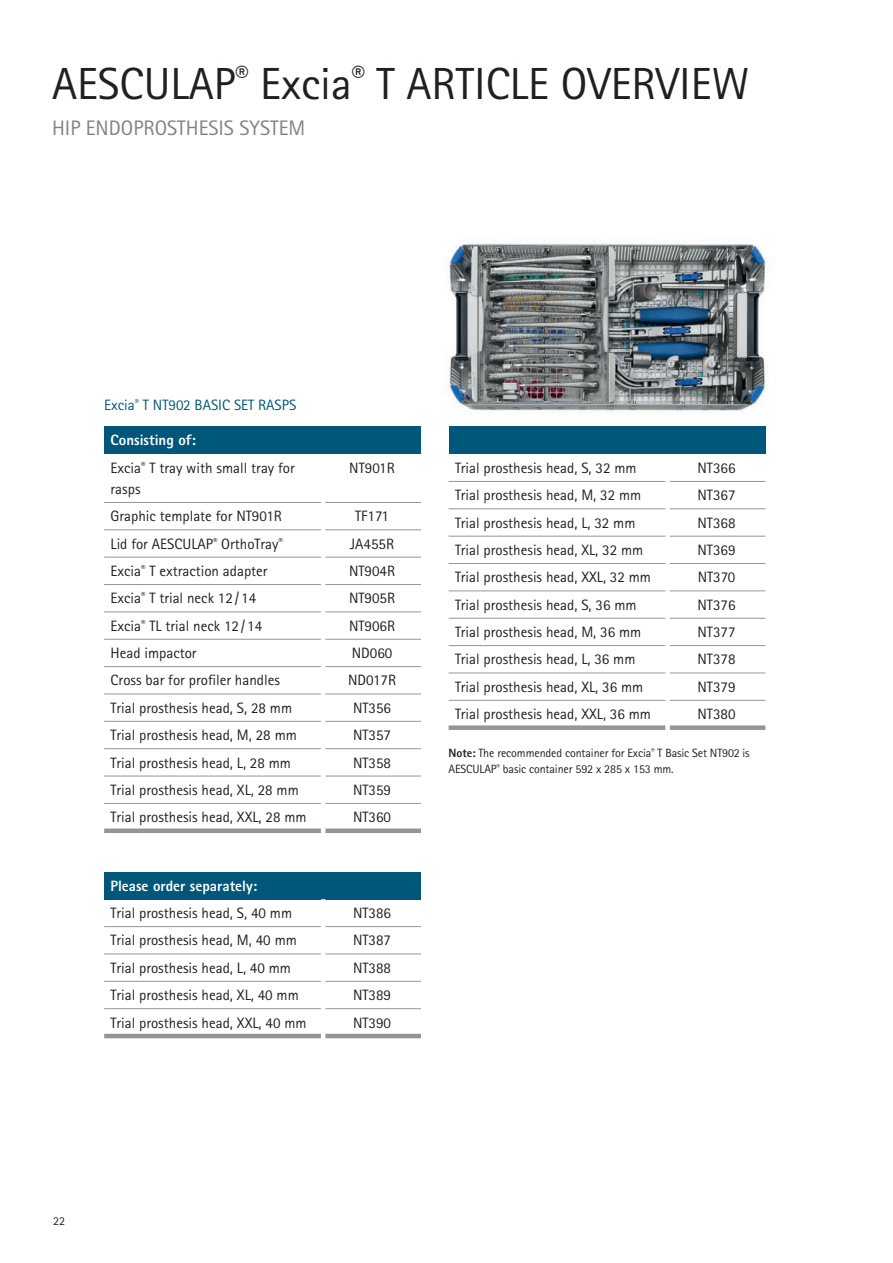
<style>
.page{position:relative;width:893px;height:1263px;background:#fff}
.page>*{position:absolute;margin:0;border:0;box-sizing:border-box;transform-origin:0 0}
.t1{font:45px "Rotis Sans Serif Pro";color:#231f20}
.t2{font:21px "Rotis Sans Serif Pro";color:#808285}
.t3{font:15px/27.5px "Rotis Sans Serif Pro";color:#231f20}
.t4{font:15px "Rotis Sans Serif Pro";color:#00577a}
.t5{font:800 15px "Rotis Sans Serif Pro";color:#fff}
.t6{font:12px/16.5px "Rotis Sans Serif Pro";letter-spacing:-.01em;color:#231f20}
.s1{font-weight:800;color:#fff}
.s2{font-weight:800}
</style>
<div class="page">
<div style="left:104px;top:427px;width:317px;height:27px;background:#00577a"></div>
<hr style="left:104px;top:502px;width:217px;height:1px;background:#939598">
<hr style="left:325px;top:502px;width:96px;height:1px;background:#939598">
<hr style="left:104px;top:529px;width:217px;height:1px;background:#939598">
<hr style="left:325px;top:529px;width:96px;height:1px;background:#939598">
<hr style="left:104px;top:557px;width:217px;height:1px;background:#939598">
<hr style="left:325px;top:557px;width:96px;height:1px;background:#939598">
<hr style="left:104px;top:584px;width:217px;height:1px;background:#939598">
<hr style="left:325px;top:584px;width:96px;height:1px;background:#939598">
<hr style="left:104px;top:611px;width:217px;height:1px;background:#939598">
<hr style="left:325px;top:611px;width:96px;height:1px;background:#939598">
<hr style="left:104px;top:639px;width:217px;height:1px;background:#939598">
<hr style="left:325px;top:639px;width:96px;height:1px;background:#939598">
<hr style="left:104px;top:666px;width:217px;height:1px;background:#939598">
<hr style="left:325px;top:666px;width:96px;height:1px;background:#939598">
<hr style="left:104px;top:694px;width:217px;height:1px;background:#939598">
<hr style="left:325px;top:694px;width:96px;height:1px;background:#939598">
<hr style="left:104px;top:721px;width:217px;height:1px;background:#939598">
<hr style="left:325px;top:721px;width:96px;height:1px;background:#939598">
<hr style="left:104px;top:748px;width:217px;height:1px;background:#939598">
<hr style="left:325px;top:748px;width:96px;height:1px;background:#939598">
<hr style="left:104px;top:776px;width:217px;height:1px;background:#939598">
<hr style="left:325px;top:776px;width:96px;height:1px;background:#939598">
<hr style="left:104px;top:803px;width:217px;height:1px;background:#939598">
<hr style="left:325px;top:803px;width:96px;height:1px;background:#939598">
<div style="left:104px;top:828px;width:217px;height:5px;background:#939598"></div>
<div style="left:325px;top:828px;width:96px;height:5px;background:#939598"></div>
<div style="left:104px;top:872px;width:317px;height:27px;background:#00577a"></div>
<hr style="left:104px;top:926px;width:217px;height:1px;background:#939598">
<hr style="left:325px;top:926px;width:96px;height:1px;background:#939598">
<hr style="left:104px;top:953px;width:217px;height:1px;background:#939598">
<hr style="left:325px;top:953px;width:96px;height:1px;background:#939598">
<hr style="left:104px;top:981px;width:217px;height:1px;background:#939598">
<hr style="left:325px;top:981px;width:96px;height:1px;background:#939598">
<hr style="left:104px;top:1008px;width:217px;height:1px;background:#939598">
<hr style="left:325px;top:1008px;width:96px;height:1px;background:#939598">
<hr style="left:104px;top:1034px;width:217px;height:4px;background:#939598">
<hr style="left:325px;top:1034px;width:96px;height:4px;background:#939598">
<div style="left:449px;top:427px;width:316px;height:27px;background:#00577a"></div>
<hr style="left:449px;top:481px;width:216px;height:1px;background:#939598">
<hr style="left:670px;top:481px;width:95px;height:1px;background:#939598">
<hr style="left:449px;top:508px;width:216px;height:1px;background:#939598">
<hr style="left:670px;top:508px;width:95px;height:1px;background:#939598">
<hr style="left:449px;top:536px;width:216px;height:1px;background:#939598">
<hr style="left:670px;top:536px;width:95px;height:1px;background:#939598">
<hr style="left:449px;top:563px;width:216px;height:1px;background:#939598">
<hr style="left:670px;top:563px;width:95px;height:1px;background:#939598">
<hr style="left:449px;top:590px;width:216px;height:1px;background:#939598">
<hr style="left:670px;top:590px;width:95px;height:1px;background:#939598">
<hr style="left:449px;top:618px;width:216px;height:1px;background:#939598">
<hr style="left:670px;top:618px;width:95px;height:1px;background:#939598">
<hr style="left:449px;top:645px;width:216px;height:1px;background:#939598">
<hr style="left:670px;top:645px;width:95px;height:1px;background:#939598">
<hr style="left:449px;top:673px;width:216px;height:1px;background:#939598">
<hr style="left:670px;top:673px;width:95px;height:1px;background:#939598">
<hr style="left:449px;top:700px;width:216px;height:1px;background:#939598">
<hr style="left:670px;top:700px;width:95px;height:1px;background:#939598">
<div style="left:449px;top:725px;width:216px;height:5px;background:#939598"></div>
<div style="left:670px;top:725px;width:95px;height:5px;background:#939598"></div>
<img style="left:447px;top:241px;width:322px;height:172px">
<h1 class="t1" style="left:52px;top:57px;width:699px">AESCULAP<sup>®</sup> Excia<sup>®</sup> T ARTICLE OVERVIEW</h1>
<h2 class="t2" style="left:52px;top:116px;width:255px">HIP ENDOPROSTHESIS SYSTEM</h2>
<p class="t4" style="left:104px;top:396px;width:194px">Excia<sup>®</sup> T NT902 BASIC SET RASPS</p>
<p class="t3" style="left:111px;top:427px;width:186px"><span class="s1">Consisting of:<br></span>Excia<sup>®</sup> T tray with small tray for</p>
<p class="t3" style="left:111px;top:475px;width:31px">rasps</p>
<p class="t3" style="left:349px;top:454px;width:47px">NT901R</p>
<p class="t3" style="left:111px;top:503px;width:173px">Graphic template for NT901R</p>
<p class="t3" style="left:355px;top:503px;width:35px">TF171</p>
<p class="t3" style="left:111px;top:530px;width:174px">Lid for AESCULAP<sup>®</sup> OrthoTray<sup>®</sup></p>
<p class="t3" style="left:350px;top:530px;width:46px">JA455R</p>
<p class="t3" style="left:111px;top:557px;width:159px">Excia<sup>®</sup> T extraction adapter</p>
<p class="t3" style="left:349px;top:557px;width:48px">NT904R</p>
<p class="t3" style="left:111px;top:585px;width:147px">Excia<sup>®</sup> T trial neck 12/ 14</p>
<p class="t3" style="left:349px;top:585px;width:48px">NT905R</p>
<p class="t3" style="left:111px;top:612px;width:153px">Excia<sup>®</sup> TL trial neck 12/14</p>
<p class="t3" style="left:349px;top:612px;width:48px">NT906R</p>
<p class="t3" style="left:111px;top:639px;width:88px">Head impactor</p>
<p class="t3" style="left:352px;top:639px;width:42px">ND060</p>
<p class="t3" style="left:111px;top:667px;width:171px">Cross bar for profiler handles</p>
<p class="t3" style="left:348px;top:667px;width:50px">ND017R</p>
<p class="t3" style="left:111px;top:694px;width:183px">Trial prosthesis head, S, 28 mm</p>
<p class="t3" style="left:353px;top:694px;width:40px">NT356</p>
<p class="t3" style="left:111px;top:721px;width:188px">Trial prosthesis head, M, 28 mm</p>
<p class="t3" style="left:353px;top:721px;width:40px">NT357</p>
<p class="t3" style="left:111px;top:749px;width:182px">Trial prosthesis head, L, 28 mm</p>
<p class="t3" style="left:353px;top:749px;width:40px">NT358</p>
<p class="t3" style="left:111px;top:776px;width:190px">Trial prosthesis head, XL, 28 mm</p>
<p class="t3" style="left:353px;top:776px;width:40px">NT359</p>
<p class="t3" style="left:111px;top:804px;width:198px">Trial prosthesis head, XXL, 28 mm</p>
<p class="t3" style="left:353px;top:804px;width:40px">NT360</p>
<p class="t5" style="left:111px;top:876px;width:148px">Please order separately:</p>
<p class="t3" style="left:111px;top:899px;width:183px">Trial prosthesis head, S, 40 mm</p>
<p class="t3" style="left:353px;top:899px;width:40px">NT386</p>
<p class="t3" style="left:111px;top:927px;width:188px">Trial prosthesis head, M, 40 mm</p>
<p class="t3" style="left:353px;top:927px;width:40px">NT387</p>
<p class="t3" style="left:111px;top:954px;width:182px">Trial prosthesis head, L, 40 mm</p>
<p class="t3" style="left:353px;top:954px;width:40px">NT388</p>
<p class="t3" style="left:111px;top:981px;width:190px">Trial prosthesis head, XL, 40 mm</p>
<p class="t3" style="left:353px;top:981px;width:40px">NT389</p>
<p class="t3" style="left:111px;top:1009px;width:198px">Trial prosthesis head, XXL, 40 mm</p>
<p class="t3" style="left:353px;top:1009px;width:40px">NT390</p>
<p class="t3" style="left:455px;top:454px;width:183px">Trial prosthesis head, S, 32 mm</p>
<p class="t3" style="left:697px;top:454px;width:40px">NT366</p>
<p class="t3" style="left:455px;top:482px;width:188px">Trial prosthesis head, M, 32 mm</p>
<p class="t3" style="left:697px;top:482px;width:40px">NT367</p>
<p class="t3" style="left:455px;top:509px;width:182px">Trial prosthesis head, L, 32 mm</p>
<p class="t3" style="left:697px;top:509px;width:40px">NT368</p>
<p class="t3" style="left:455px;top:536px;width:190px">Trial prosthesis head, XL, 32 mm</p>
<p class="t3" style="left:697px;top:536px;width:40px">NT369</p>
<p class="t3" style="left:455px;top:564px;width:198px">Trial prosthesis head, XXL, 32 mm</p>
<p class="t3" style="left:698px;top:564px;width:39px">NT370</p>
<p class="t3" style="left:455px;top:591px;width:183px">Trial prosthesis head, S, 36 mm</p>
<p class="t3" style="left:697px;top:591px;width:40px">NT376</p>
<p class="t3" style="left:455px;top:618px;width:188px">Trial prosthesis head, M, 36 mm</p>
<p class="t3" style="left:697px;top:618px;width:40px">NT377</p>
<p class="t3" style="left:455px;top:646px;width:182px">Trial prosthesis head, L, 36 mm</p>
<p class="t3" style="left:697px;top:646px;width:40px">NT378</p>
<p class="t3" style="left:455px;top:673px;width:190px">Trial prosthesis head, XL, 36 mm</p>
<p class="t3" style="left:697px;top:673px;width:40px">NT379</p>
<p class="t3" style="left:455px;top:700px;width:198px">Trial prosthesis head, XXL, 36 mm</p>
<p class="t3" style="left:697px;top:700px;width:40px">NT380</p>
<p class="t6" style="left:449px;top:745px;width:303px"><span class="s2">Note:</span> The recommended container for Excia<sup>®</sup> T Basic Set NT902 is<br>AESCULAP<sup>®</sup> basic container 592 x 285 x 153 mm.</p>
<p class="t6" style="left:53px;top:1212px;width:13px">22</p>
</div>
